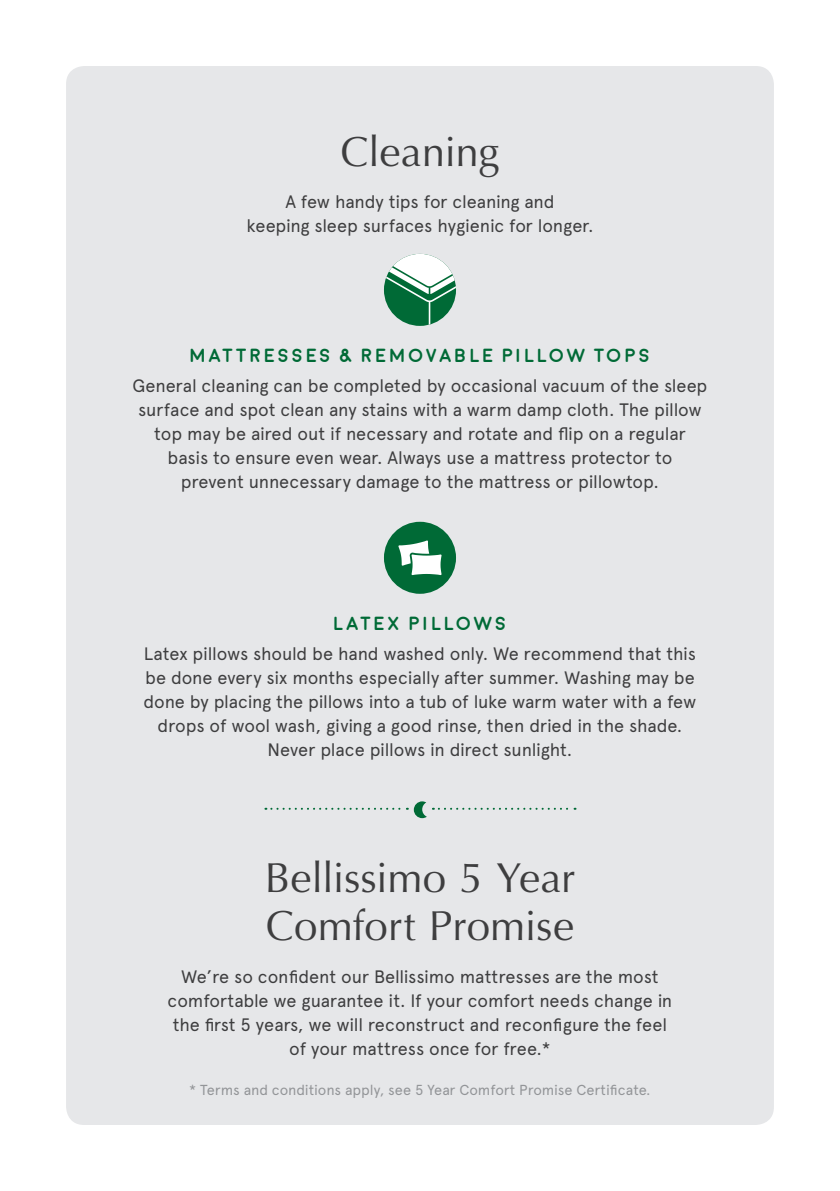
<style>
.page{position:relative;width:840px;height:1191px;background:#fff}
.page>*{position:absolute;margin:0;border:0;box-sizing:border-box;transform-origin:0 0}
.t1{font:42px/48px "Optima";letter-spacing:-.005em;color:#3e3e3f}
.t2{font:700 19px "Moon";letter-spacing:.11em;color:#006a36}
.t3{font:18px/24px "Apercu";letter-spacing:-.01em;color:#3e3e3f;text-align:center}
.t4{font:14.4px "Apercu";letter-spacing:-.005em;color:#939598}
</style>
<div class="page">
<div style="left:66px;top:66px;width:707px;height:1059px;background:#e6e7e9;border-radius:18px"></div>
<svg style="left:384px;top:254px;width:72px;height:72px"></svg>
<div style="left:384px;top:522px;width:72px;height:72px;background:#006a36;border-radius:50%"></div>
<svg style="left:398px;top:540px;width:43px;height:35px"></svg>
<svg style="left:265px;top:807px;width:142px;height:2px"></svg>
<svg style="left:413px;top:801px;width:13px;height:17px"></svg>
<svg style="left:432px;top:807px;width:143px;height:2px"></svg>
<h1 class="t1" style="left:340px;top:128px;width:161px">Cleaning</h1>
<p class="t3" style="left:246px;top:190px;width:348px">A few handy tips for cleaning and<br>keeping sleep surfaces hygienic for longer.</p>
<p class="t2" style="left:190px;top:346px;width:461px">MATTRESSES &amp; REMOVABLE PILLOW TOPS</p>
<p class="t3" style="left:132px;top:373px;width:576px">General cleaning can be completed by occasional vacuum of the sleep surface and spot clean any stains with a warm damp cloth. The pillow top may be aired out if necessary and rotate and flip on a regular basis to ensure even wear. Always use a mattress protector to<br>prevent unnecessary damage to the mattress or pillowtop.</p>
<p class="t2" style="left:333px;top:614px;width:174px">LATEX PILLOWS</p>
<p class="t3" style="left:143px;top:641px;width:554px">Latex pillows should be hand washed only. We recommend that this be done every six months especially after summer. Washing may be done by placing the pillows into a tub of luke warm water with a few drops of wool wash, giving a good rinse, then dried in the shade.<br>Never place pillows in direct sunlight.</p>
<h1 class="t1" style="left:264px;top:854px;width:312px">Bellissimo 5 Year<br>Comfort Promise</h1>
<p class="t3" style="left:167px;top:964px;width:506px">We’re so confident our Bellissimo mattresses are the most comfortable we guarantee it. If your comfort needs change in the first 5 years, we will reconstruct and reconfigure the feel of your mattress once for free.*</p>
<p class="t4" style="left:189px;top:1081px;width:462px">* Terms and conditions apply, see 5 Year Comfort Promise Certificate.</p>
</div>
